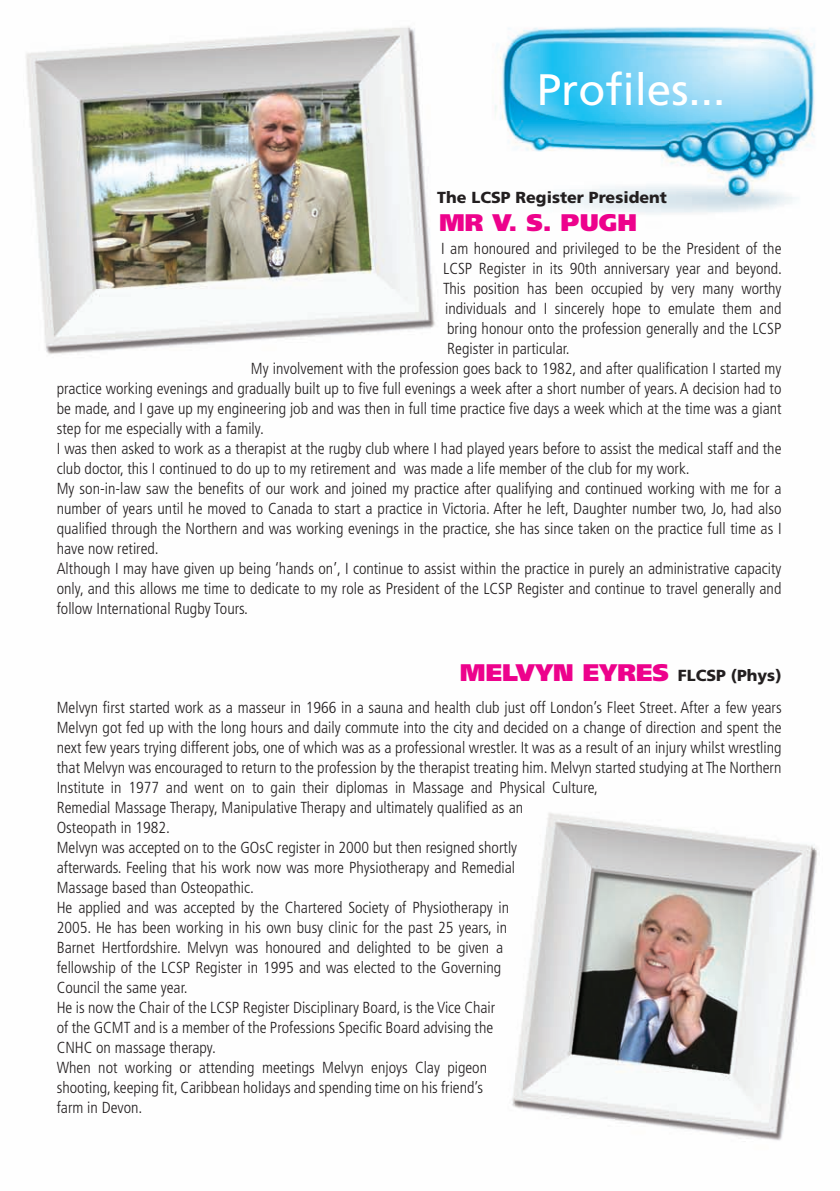
<style>
.page{position:relative;width:840px;height:1191px;background:#fff}
.page>*{position:absolute;margin:0;border:0;box-sizing:border-box;transform-origin:0 0}
.t1{font:44px "Frutiger";color:#fff}
.t2{font:900 24px "Frutiger";color:#ed028c}
.t3{font:300 condensed 16px/20px "Frutiger";color:#231f20}
.t4{font:900 16px "Frutiger";color:#231f20}
.s1{font-size:16px;color:#231f20}
</style>
<div class="page">
<img style="left:26px;top:26px;width:792px;height:1115px">
<h1 class="t1" style="left:536px;top:63px;width:190px">Profiles...</h1>
<p class="t4" style="left:437px;top:187px;width:231px">the lCsP Register President</p>
<h2 class="t2" style="left:439px;top:208px;width:199px">MR V. S. PUGH</h2>
<p class="t3" style="left:441px;top:239px;width:341px">I am honoured and privileged to be the President of the</p>
<p class="t3" style="left:443px;top:259px;width:340px">LCSP Register in its 90th anniversary year and beyond.</p>
<p class="t3" style="left:443px;top:279px;width:339px">This position has been occupied by very many worthy</p>
<p class="t3" style="left:445px;top:299px;width:337px">individuals and I sincerely hope to emulate them and</p>
<p class="t3" style="left:447px;top:319px;width:335px">bring honour onto the profession generally and the LCSP</p>
<p class="t3" style="left:447px;top:339px;width:124px">Register in particular.</p>
<p class="t3" style="left:251px;top:359px;width:531px">My involvement with the profession goes back to 1982, and after qualification I started my</p>
<p class="t3" style="left:57px;top:379px;width:725px">practice working evenings and gradually built up to five full evenings a week after a short number of years. A decision had to</p>
<p class="t3" style="left:57px;top:399px;width:726px">be made, and I gave up my engineering job and was then in full time practice five days a week which at the time was a giant</p>
<p class="t3" style="left:57px;top:419px;width:208px">step for me especially with a family.</p>
<p class="t3" style="left:57px;top:439px;width:726px">I was then asked to work as a therapist at the rugby club where I had played years before to assist the medical staff and the</p>
<p class="t3" style="left:57px;top:459px;width:634px">club doctor, this I continued to do up to my retirement and was made a life member of the club for my work.</p>
<p class="t3" style="left:57px;top:479px;width:726px">My son-in-law saw the benefits of our work and joined my practice after qualifying and continued working with me for a</p>
<p class="t3" style="left:57px;top:499px;width:725px">number of years until he moved to Canada to start a practice in Victoria. After he left, Daughter number two, Jo, had also</p>
<p class="t3" style="left:57px;top:519px;width:726px">qualified through the Northern and was working evenings in the practice, she has since taken on the practice full time as I</p>
<p class="t3" style="left:57px;top:539px;width:103px">have now retired.</p>
<p class="t3" style="left:57px;top:559px;width:725px">Although I may have given up being ‘hands on’, I continue to assist within the practice in purely an administrative capacity</p>
<p class="t3" style="left:57px;top:579px;width:725px">only, and this allows me time to dedicate to my role as President of the LCSP Register and continue to travel generally and</p>
<p class="t3" style="left:57px;top:599px;width:193px">follow International Rugby Tours.</p>
<h2 class="t2" style="left:459px;top:657px;width:323px">MELVYN EYRES <span class="s1">FlCsP (Phys)</span></h2>
<p class="t3" style="left:57px;top:697px;width:726px">Melvyn first started work as a masseur in 1966 in a sauna and health club just off London’s Fleet Street. After a few years Melvyn got fed up with the long hours and daily commute into the city and decided on a change of direction and spent the next few years trying different jobs, one of which was as a professional wrestler. It was as a result of an injury whilst wrestling that Melvyn was encouraged to return to the profession by the therapist treating him. Melvyn started studying at The Northern Institute in 1977 and went on to gain their diplomas in Massage and Physical Culture,<br>Remedial Massage Therapy, Manipulative Therapy and ultimately qualified as an<br>Osteopath in 1982.<br>Melvyn was accepted on to the GOsC register in 2000 but then resigned shortly<br>afterwards. Feeling that his work now was more Physiotherapy and Remedial<br>Massage based than Osteopathic.<br>He applied and was accepted by the Chartered Society of Physiotherapy in<br>2005. He has been working in his own busy clinic for the past 25 years, in<br>Barnet Hertfordshire. Melvyn was honoured and delighted to be given a<br>fellowship of the LCSP Register in 1995 and was elected to the Governing<br>Council the same year.<br>He is now the Chair of the LCSP Register Disciplinary Board, is the Vice Chair<br>of the GCMT and is a member of the Professions Specific Board advising the<br>CNHC on massage therapy.<br>When not working or attending meetings Melvyn enjoys Clay pigeon<br>shooting, keeping fit, Caribbean holidays and spending time on his friend’s<br>farm in Devon.</p>
</div>
